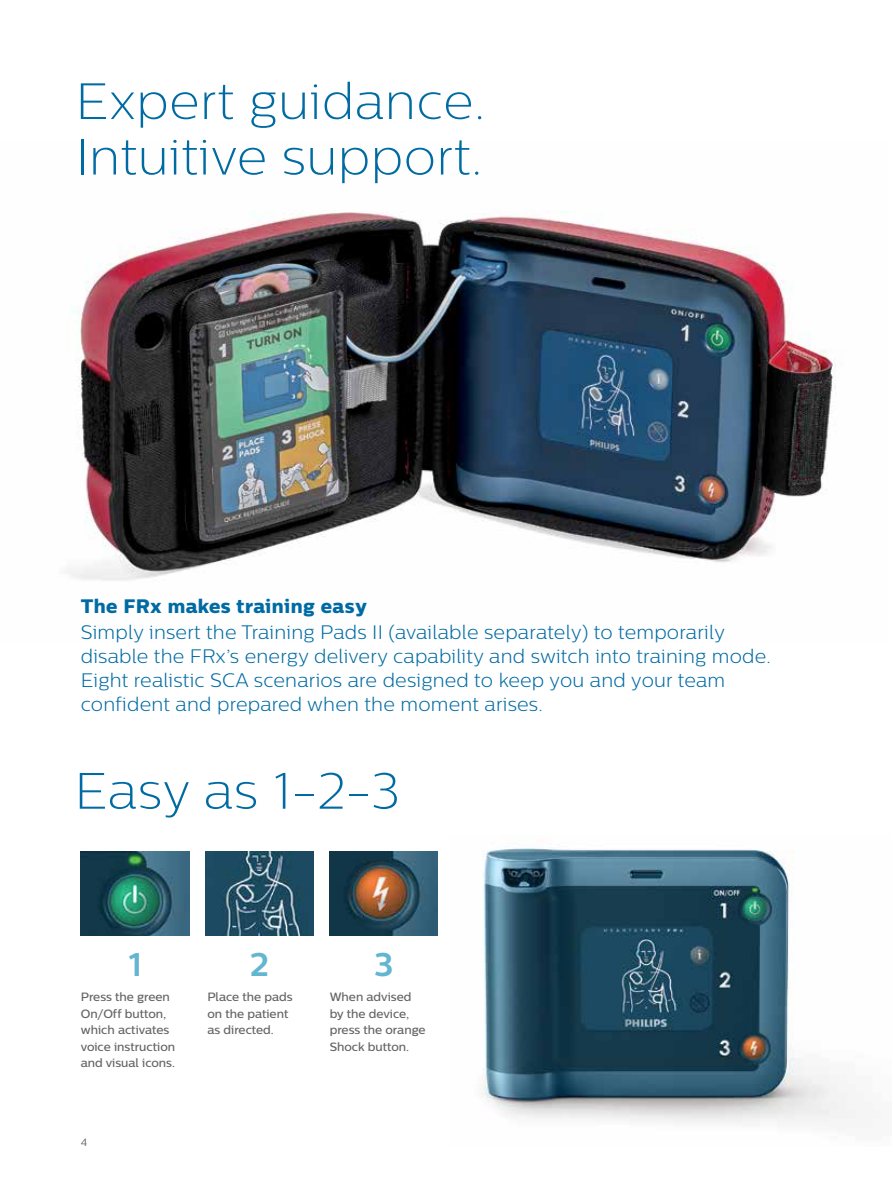
<style>
.page{position:relative;width:893px;height:1188px;background:#fff}
.page>*{position:absolute;margin:0;border:0;box-sizing:border-box;transform-origin:0 0}
.t1{font:51px/55.5px "Centrale Sans X Light";letter-spacing:.01em;color:#006ba3}
.t2{font:700 32.7px "Centrale Sans";color:#63b6d1}
.t3{font:300 19.5px/24px "Centrale Sans";letter-spacing:.01em;color:#006ba3}
.t4{font:19.5px "Centrale Sans X Bold";letter-spacing:.02em;color:#006ba3}
.t5{font:500 12px/16.5px "Centrale Sans";color:#636466}
.t6{font:10.5px "Centrale Sans";color:#636466}
</style>
<div class="page">
<img style="left:67px;top:211px;width:769px;height:370px">
<img style="left:482px;top:846px;width:374px;height:278px">
<img style="left:81px;top:852px;width:109px;height:84px">
<img style="left:205px;top:852px;width:109px;height:84px">
<img style="left:330px;top:852px;width:108px;height:84px">
<h1 class="t1" style="left:75px;top:73px;width:411px">Expert guidance.<br>Intuitive support.</h1>
<p class="t4" style="left:81px;top:594px;width:288px">The FRx makes training easy</p>
<p class="t3" style="left:81px;top:620px;width:692px">Simply insert the Training Pads II (available separately) to temporarily disable the FRx’s energy delivery capability and switch into training mode.<br>Eight realistic SCA scenarios are designed to keep you and your team confident and prepared when the moment arises.</p>
<h1 class="t1" style="left:74px;top:763px;width:326px">Easy as 1-2-3</h1>
<h2 class="t2" style="left:129px;top:945px;width:15px">1</h2>
<h2 class="t2" style="left:250px;top:945px;width:21px">2</h2>
<h2 class="t2" style="left:374px;top:945px;width:21px">3</h2>
<p class="t5" style="left:207px;top:989px;width:87px">Place the pads on the patient as directed.</p>
<p class="t5" style="left:330px;top:989px;width:97px">When advised by the device, press the orange<br>Shock button.</p>
<p class="t5" style="left:81px;top:989px;width:96px">Press the green<br>On/Off button, which activates voice instruction and visual icons.</p>
<p class="t6" style="left:81px;top:1136px;width:8px">4</p>
</div>
